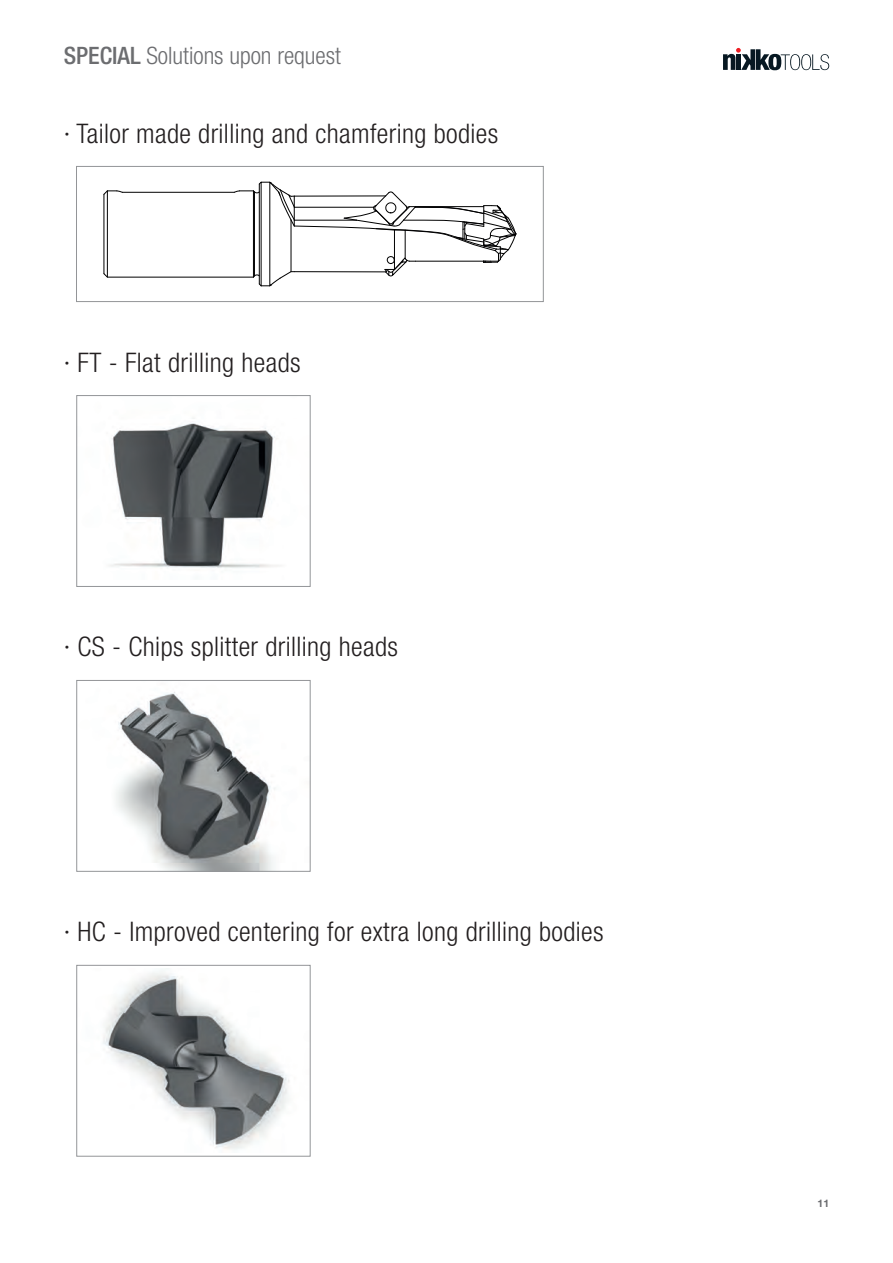
<style>
.page{position:relative;width:893px;height:1263px;background:#fff}
.page>*{position:absolute;margin:0;border:0;box-sizing:border-box;transform-origin:0 0}
.t1{font:300 condensed 27px "Helvetica Neue LT Pro";letter-spacing:.015em;color:#231f20}
.t2{font:300 condensed 24px "Helvetica Neue LT Pro";color:#6c6d70}
.t3{font:700 10.5px "Helvetica Neue LT Pro";color:#6c6d70}
.s1{font-weight:500}
</style>
<div class="page">
<svg style="left:723px;top:48px;width:106px;height:22px"></svg>
<svg style="left:104px;top:181px;width:413px;height:106px"></svg>
<div style="left:76px;top:166px;width:467px;height:136px;border:1px solid #939598"></div>
<img style="left:110px;top:418px;width:169px;height:150px">
<div style="left:76px;top:395px;width:234px;height:192px;border:1px solid #939598"></div>
<img style="left:103px;top:971px;width:186px;height:179px">
<div style="left:76px;top:965px;width:234px;height:191px;border:1px solid #939598"></div>
<img style="left:116px;top:692px;width:159px;height:178px">
<div style="left:76px;top:680px;width:234px;height:192px;border:1px solid #939598"></div>
<p class="t2" style="left:64px;top:47px;width:279px"><span class="s1">SPECIAL</span> Solutions upon request</p>
<p class="t1" style="left:64px;top:123px;width:436px">∙ Tailor made drilling and chamfering bodies</p>
<p class="t1" style="left:64px;top:352px;width:238px">∙ FT - Flat drilling heads</p>
<p class="t1" style="left:64px;top:637px;width:336px">∙ CS - Chips splitter drilling heads</p>
<p class="t1" style="left:64px;top:922px;width:541px">∙ HC - Improved centering for extra long drilling bodies</p>
<p class="t3" style="left:817px;top:1197px;width:13px">11</p>
</div>
